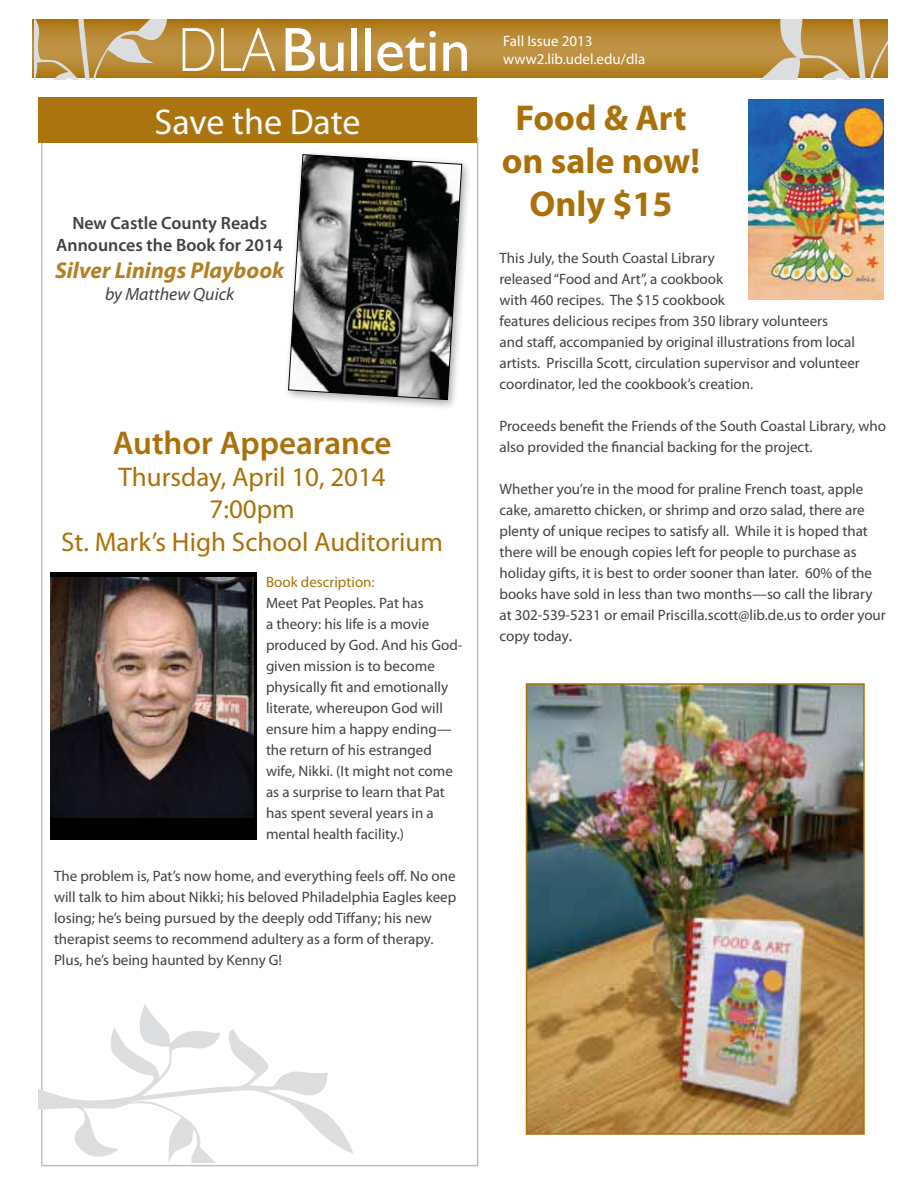
<style>
.page{position:relative;width:918px;height:1188px;background:#fff}
.page>*{position:absolute;margin:0;border:0;box-sizing:border-box;transform-origin:0 0}
.t1{font:62.7px "Gill Sans";color:#fff}
.t2{font:700 36px/43.2px "Myriad Pro";color:#aa710a;text-align:center}
.t3{font:36px "Myriad Pro";color:#fff}
.t4{font:600 33px "Myriad Pro";color:#aa710a}
.t5{font:27px/32.4px "Myriad Pro";color:#aa710a;text-align:center}
.t6{font:italic 700 22.95px "Myriad Pro";color:#b37f23}
.t7{font:600 17.85px/21.5px "Myriad Pro";color:#414042;text-align:center}
.t8{font:italic 17.85px "Myriad Pro";color:#414042}
.t9{font:15px/21px "Myriad Pro";color:#414042}
.t10{font:15px "Myriad Pro";color:#fff}
.t11{font:15px "Myriad Pro";color:#aa710a}
.s1{font-weight:300}
.s2{font-size:16.5px}
</style>
<div class="page">
<div style="left:51px;top:572px;width:206px;height:268px;background:#000"></div>
<img style="left:51px;top:578px;width:202px;height:240px">
<div style="left:38px;top:97px;width:439px;height:46px;background:#ac740f"></div>
<svg style="left:32px;top:19px;width:713px;height:59px;background:#b68730"></svg>
<svg style="left:745px;top:19px;width:143px;height:61px;background:#c19d5d"></svg>
<svg style="left:35px;top:19px;width:132px;height:61px;background:#c19d5e"></svg>
<div style="left:284px;top:150px;width:189px;height:260px;background:#000;opacity:.35"></div>
<svg style="left:288px;top:154px;width:174px;height:246px;background:#666663"></svg>
<svg style="left:39px;top:1003px;width:315px;height:160px"></svg>
<img style="left:529px;top:686px;width:333px;height:446px">
<div style="left:526px;top:683px;width:339px;height:452px;border:2px solid #aa710a"></div>
<img style="left:748px;top:99px;width:135px;height:201px">
<h1 class="t1" style="left:179px;top:13px;width:294px"><span class="s1">DLA</span>Bulletin</h1>
<h2 class="t3" style="left:155px;top:100px;width:208px">Save the Date</h2>
<p class="t7" style="left:56px;top:212px;width:228px">New Castle County Reads<br>Announces the Book for 2014</p>
<h3 class="t6" style="left:55px;top:256px;width:231px">Silver Linings Playbook</h3>
<p class="t8" style="left:105px;top:283px;width:131px">by Matthew Quick</p>
<h3 class="t4" style="left:113px;top:421px;width:280px">Author Appearance</h3>
<h3 class="t5" style="left:61px;top:460px;width:383px">Thursday, April 10, 2014<br>7:00pm<br>St. Mark’s High School Auditorium</h3>
<p class="t11" style="left:266px;top:573px;width:110px">Book description:</p>
<p class="t9" style="left:266px;top:592px;width:198px">Meet Pat Peoples. Pat has<br>a theory: his life is a movie produced by God. And his God&shy;given mission is to become physically fit and emotionally literate, whereupon God will ensure him a happy ending— the return of his estranged wife, Nikki. (It might not come as a surprise to learn that Pat has spent several years in a mental health facility.)</p>
<p class="t9" style="left:54px;top:865px;width:404px">The problem is, Pat’s now home, and everything feels off. No one will talk to him about Nikki; his beloved Philadelphia Eagles keep losing; he’s being pursued by the deeply odd Tiffany; his new therapist seems to recommend adultery as a form of therapy.<br>Plus, he’s being haunted by Kenny G!</p>
<p class="t10" style="left:503px;top:32px;width:91px">Fall Issue 2013</p>
<p class="t10" style="left:503px;top:50px;width:143px">www2.lib.udel.edu/dla</p>
<h2 class="t2" style="left:502px;top:95px;width:200px">Food &amp; Art on sale now!<br>Only $15</h2>
<p class="t9" style="left:500px;top:247px;width:362px">This July, the South Coastal Library<br>released “Food and Art”, a cookbook<br>with 460 recipes. The $15 cookbook<br>features delicious recipes from 350 library volunteers<br>and staff, accompanied by original illustrations from local artists. Priscilla Scott, circulation supervisor and volunteer coordinator, led the cookbook’s creation.</p>
<p class="t9" style="left:500px;top:415px;width:388px">Proceeds benefit the Friends of the South Coastal Library, who also provided the financial backing for the project.</p>
<p class="t9" style="left:500px;top:478px;width:388px">Whether you’re in the mood for praline French toast, apple cake, amaretto chicken, or shrimp and orzo salad, there are plenty of unique recipes to satisfy all. While it is hoped that there will be enough copies left for people to purchase as holiday gifts, it is best to order sooner than later. 60% of the books have sold in less than two months—so call the library at 302-539-5231 or email Priscilla.scott@lib.de.us to order your copy today<span class="s2">.</span></p>
</div>
